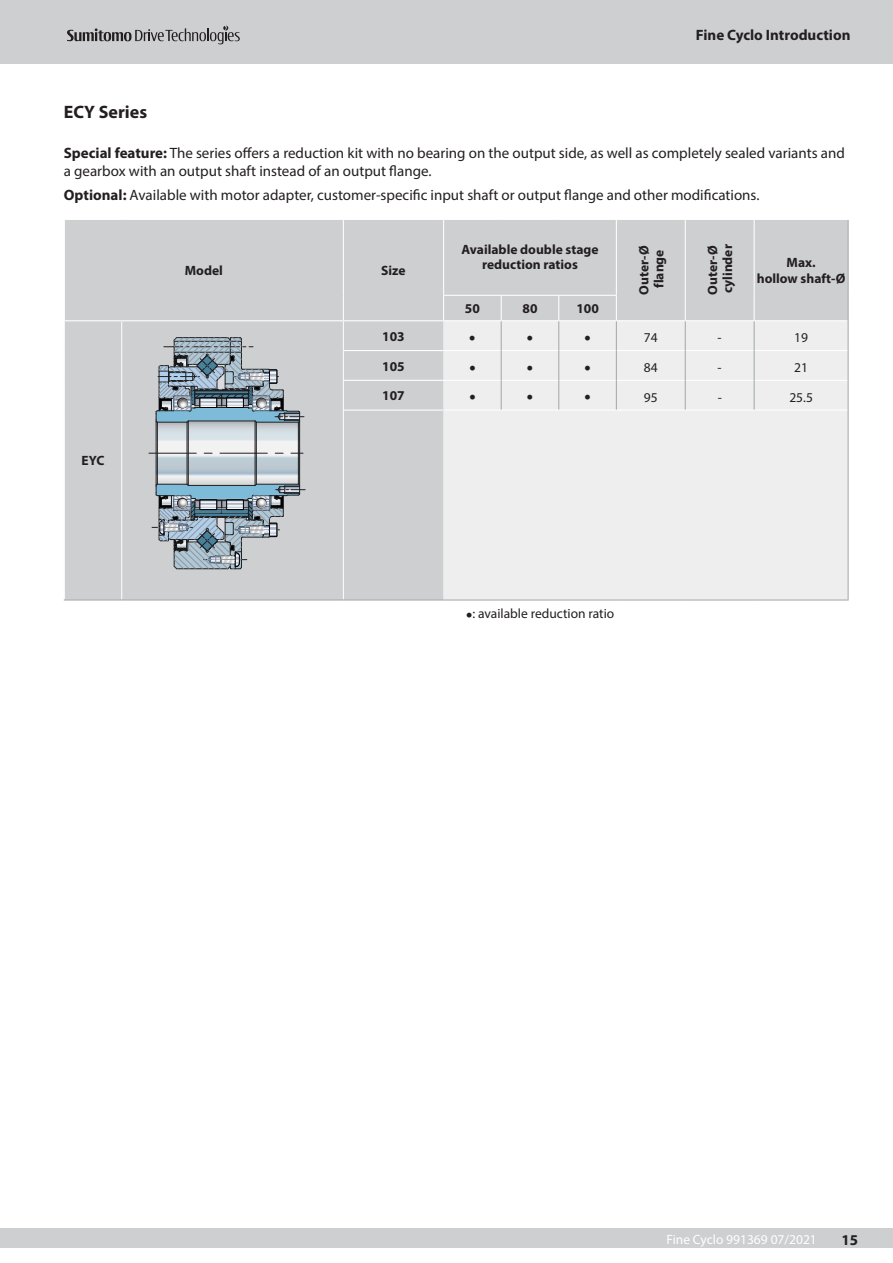
<style>
.page{position:relative;width:893px;height:1263px;background:#fff}
.page>*{position:absolute;margin:0;border:0;box-sizing:border-box;transform-origin:0 0}
.t1{font:700 18px "Myriad Pro";color:#231f20}
.t2{font:15px/18px "Myriad Pro";color:#231f20}
.t3{font:700 15px "Myriad Pro";color:#231f20}
.t4{font:700 13.5px/15px "Myriad Pro";color:#231f20;text-align:center}
.t5{font:13.5px "Myriad Pro";color:#231f20}
.t6{font:13.5px "Myriad Pro";color:#fff}
.t7{font:13.5px "Symbol";color:#231f20}
.s1{font-weight:700}
</style>
<div class="page">
<div style="left:65px;top:220px;width:783px;height:379px;background:#cecfd1"></div>
<div style="left:444px;top:321px;width:404px;height:278px;background:#eeeeef"></div>
<hr style="left:617px;top:350px;width:68px;height:1px;background:#fff">
<hr style="left:686px;top:350px;width:68px;height:1px;background:#fff">
<hr style="left:617px;top:380px;width:68px;height:1px;background:#fff">
<hr style="left:686px;top:380px;width:68px;height:1px;background:#fff">
<hr style="left:444px;top:350px;width:57px;height:1px;background:#fff">
<hr style="left:502px;top:350px;width:56px;height:1px;background:#fff">
<hr style="left:559px;top:350px;width:57px;height:1px;background:#fff">
<hr style="left:755px;top:350px;width:93px;height:1px;background:#fff">
<hr style="left:502px;top:380px;width:56px;height:1px;background:#fff">
<hr style="left:559px;top:380px;width:57px;height:1px;background:#fff">
<hr style="left:444px;top:380px;width:57px;height:1px;background:#fff">
<hr style="left:755px;top:380px;width:93px;height:1px;background:#fff">
<hr style="left:444px;top:410px;width:57px;height:1px;background:#fff">
<hr style="left:501px;top:410px;width:58px;height:1px;background:#fff">
<hr style="left:559px;top:410px;width:57px;height:1px;background:#fff">
<hr style="left:616px;top:410px;width:69px;height:1px;background:#fff">
<hr style="left:685px;top:410px;width:69px;height:1px;background:#fff">
<hr style="left:754px;top:410px;width:94px;height:1px;background:#fff">
<hr style="left:443px;top:410px;width:1px;height:189px;background:#e7e8e9">
<hr style="left:121px;top:321px;width:1px;height:30px;background:#fcfcfc">
<hr style="left:343px;top:321px;width:1px;height:30px;background:#fcfcfc">
<svg style="left:121px;top:351px;width:1px;height:29px"></svg>
<svg style="left:343px;top:351px;width:1px;height:29px"></svg>
<hr style="left:121px;top:380px;width:1px;height:30px;background:#fcfcfc">
<hr style="left:343px;top:380px;width:1px;height:30px;background:#fcfcfc">
<hr style="left:121px;top:410px;width:1px;height:189px;background:#fcfcfc">
<hr style="left:343px;top:410px;width:1px;height:189px;background:#fcfcfc">
<hr style="left:344px;top:350px;width:100px;height:1px;background:#fff">
<hr style="left:344px;top:380px;width:100px;height:1px;background:#fff">
<hr style="left:344px;top:410px;width:99px;height:1px;background:#fff">
<hr style="left:343px;top:220px;width:1px;height:75px;background:#fff">
<svg style="left:343px;top:295px;width:1px;height:25px"></svg>
<hr style="left:64px;top:320px;width:58px;height:1px;background:#fff">
<hr style="left:122px;top:320px;width:221px;height:1px;background:#fff">
<hr style="left:343px;top:320px;width:101px;height:1px;background:#fff">
<hr style="left:443px;top:220px;width:1px;height:75px;background:#fff">
<hr style="left:616px;top:220px;width:1px;height:75px;background:#fff">
<hr style="left:685px;top:220px;width:1px;height:75px;background:#fff">
<hr style="left:754px;top:220px;width:1px;height:75px;background:#fff">
<svg style="left:685px;top:295px;width:1px;height:25px"></svg>
<svg style="left:754px;top:295px;width:1px;height:25px"></svg>
<hr style="left:616px;top:320px;width:69px;height:1px;background:#fff">
<hr style="left:685px;top:320px;width:69px;height:1px;background:#fff">
<hr style="left:754px;top:320px;width:94px;height:1px;background:#fff">
<hr style="left:443px;top:295px;width:58px;height:1px;background:#fff">
<svg style="left:443px;top:296px;width:1px;height:114px"></svg>
<hr style="left:501px;top:295px;width:58px;height:1px;background:#fff">
<svg style="left:501px;top:296px;width:1px;height:24px"></svg>
<hr style="left:559px;top:295px;width:58px;height:1px;background:#fff">
<svg style="left:558px;top:296px;width:1px;height:24px"></svg>
<svg style="left:616px;top:296px;width:1px;height:24px"></svg>
<hr style="left:444px;top:320px;width:57px;height:1px;background:#fff">
<hr style="left:501px;top:320px;width:58px;height:1px;background:#fff">
<hr style="left:559px;top:320px;width:57px;height:1px;background:#fff">
<hr style="left:501px;top:321px;width:1px;height:30px;background:#a7aaac">
<hr style="left:558px;top:321px;width:1px;height:30px;background:#a7aaac">
<hr style="left:616px;top:321px;width:1px;height:30px;background:#a7aaac">
<hr style="left:685px;top:321px;width:1px;height:30px;background:#a7aaac">
<hr style="left:754px;top:321px;width:1px;height:30px;background:#a7aaac">
<svg style="left:501px;top:351px;width:1px;height:29px"></svg>
<svg style="left:558px;top:351px;width:1px;height:29px"></svg>
<svg style="left:616px;top:351px;width:1px;height:29px"></svg>
<svg style="left:685px;top:351px;width:1px;height:29px"></svg>
<svg style="left:754px;top:351px;width:1px;height:29px"></svg>
<hr style="left:501px;top:380px;width:1px;height:30px;background:#a7aaac">
<hr style="left:558px;top:380px;width:1px;height:30px;background:#a7aaac">
<hr style="left:616px;top:380px;width:1px;height:30px;background:#a7aaac">
<hr style="left:685px;top:380px;width:1px;height:30px;background:#a7aaac">
<hr style="left:754px;top:380px;width:1px;height:30px;background:#a7aaac">
<hr style="left:848px;top:410px;width:1px;height:189px;background:#a7aaac">
<hr style="left:848px;top:220px;width:1px;height:75px;background:#a7aaac">
<svg style="left:848px;top:295px;width:1px;height:26px"></svg>
<hr style="left:64px;top:599px;width:58px;height:1px;background:#a7aaac">
<hr style="left:122px;top:599px;width:221px;height:1px;background:#a7aaac">
<hr style="left:343px;top:599px;width:101px;height:1px;background:#a7aaac">
<hr style="left:444px;top:599px;width:57px;height:1px;background:#a7aaac">
<hr style="left:501px;top:599px;width:58px;height:1px;background:#a7aaac">
<hr style="left:559px;top:599px;width:57px;height:1px;background:#a7aaac">
<hr style="left:848px;top:321px;width:1px;height:30px;background:#a7aaac">
<svg style="left:848px;top:351px;width:1px;height:29px"></svg>
<hr style="left:848px;top:380px;width:1px;height:30px;background:#a7aaac">
<hr style="left:616px;top:599px;width:69px;height:1px;background:#a7aaac">
<hr style="left:685px;top:599px;width:69px;height:1px;background:#a7aaac">
<hr style="left:754px;top:599px;width:95px;height:1px;background:#a7aaac">
<svg style="left:149px;top:337px;width:156px;height:232px;background:#a5b1ba"></svg>
<div style="left:0;top:1228px;width:893px;height:19px;background:#cecfd1"></div>
<div style="left:0;top:0;width:893px;height:64px;background:#cecfd1"></div>
<svg style="left:67px;top:26px;width:173px;height:18px"></svg>
<p class="t3" style="left:696px;top:25px;width:156px">Fine Cyclo Introduction</p>
<p class="t1" style="left:64px;top:101px;width:85px">ECY Series</p>
<p class="t2" style="left:64px;top:143px;width:783px"><span class="s1">Special feature:</span> The series offers a reduction kit with no bearing on the output side, as well as completely sealed variants and a gearbox with an output shaft instead of an output flange.</p>
<p class="t2" style="left:64px;top:186px;width:697px"><span class="s1">Optional:</span> Available with motor adapter, customer-specific input shaft or output flange and other modifications.</p>
<p class="t4" style="left:185px;top:263px;width:40px">Model</p>
<p class="t4" style="left:381px;top:263px;width:26px">Size</p>
<p class="t4" style="left:461px;top:241px;width:139px">Available double stage reduction ratios</p>
<p class="t4" style="left:636px;top:295px;width:50px;rotate:-90deg">Outer-Ø flange</p>
<p class="t4" style="left:705px;top:295px;width:52px;text-align:left;rotate:-90deg">Outer-Ø cylinder</p>
<p class="t4" style="left:465px;top:301px;width:16px">50</p>
<p class="t4" style="left:522px;top:301px;width:16px">80</p>
<p class="t4" style="left:576px;top:301px;width:24px">100</p>
<p class="t4" style="left:757px;top:254px;width:90px;line-height:16.2px">Max.<br>hollow shaft-Ø</p>
<p class="t4" style="left:82px;top:453px;width:24px">EYC</p>
<p class="t4" style="left:382px;top:328px;width:24px">103</p>
<p class="t7" style="left:469px;top:328px;width:8px">•</p>
<p class="t7" style="left:527px;top:328px;width:8px">•</p>
<p class="t7" style="left:584px;top:328px;width:8px">•</p>
<p class="t5" style="left:644px;top:329px;width:15px">74</p>
<p class="t5" style="left:718px;top:329px;width:6px">-</p>
<p class="t5" style="left:794px;top:329px;width:15px">19</p>
<p class="t4" style="left:382px;top:358px;width:24px">105</p>
<p class="t7" style="left:469px;top:358px;width:8px">•</p>
<p class="t7" style="left:527px;top:358px;width:8px">•</p>
<p class="t7" style="left:584px;top:358px;width:8px">•</p>
<p class="t5" style="left:644px;top:359px;width:15px">84</p>
<p class="t5" style="left:718px;top:359px;width:6px">-</p>
<p class="t5" style="left:794px;top:359px;width:15px">21</p>
<p class="t4" style="left:382px;top:388px;width:24px">107</p>
<p class="t7" style="left:469px;top:388px;width:8px">•</p>
<p class="t7" style="left:527px;top:388px;width:8px">•</p>
<p class="t7" style="left:584px;top:388px;width:8px">•</p>
<p class="t5" style="left:644px;top:389px;width:15px">95</p>
<p class="t5" style="left:718px;top:389px;width:6px">-</p>
<p class="t5" style="left:789px;top:389px;width:25px">25.5</p>
<p class="t5" style="left:466px;top:605px;width:150px">•: available reduction ratio</p>
<p class="t6" style="left:666px;top:1231px;width:152px">Fine Cyclo 991369 07/2021</p>
<p class="t3" style="left:842px;top:1230px;width:18px">15</p>
</div>
